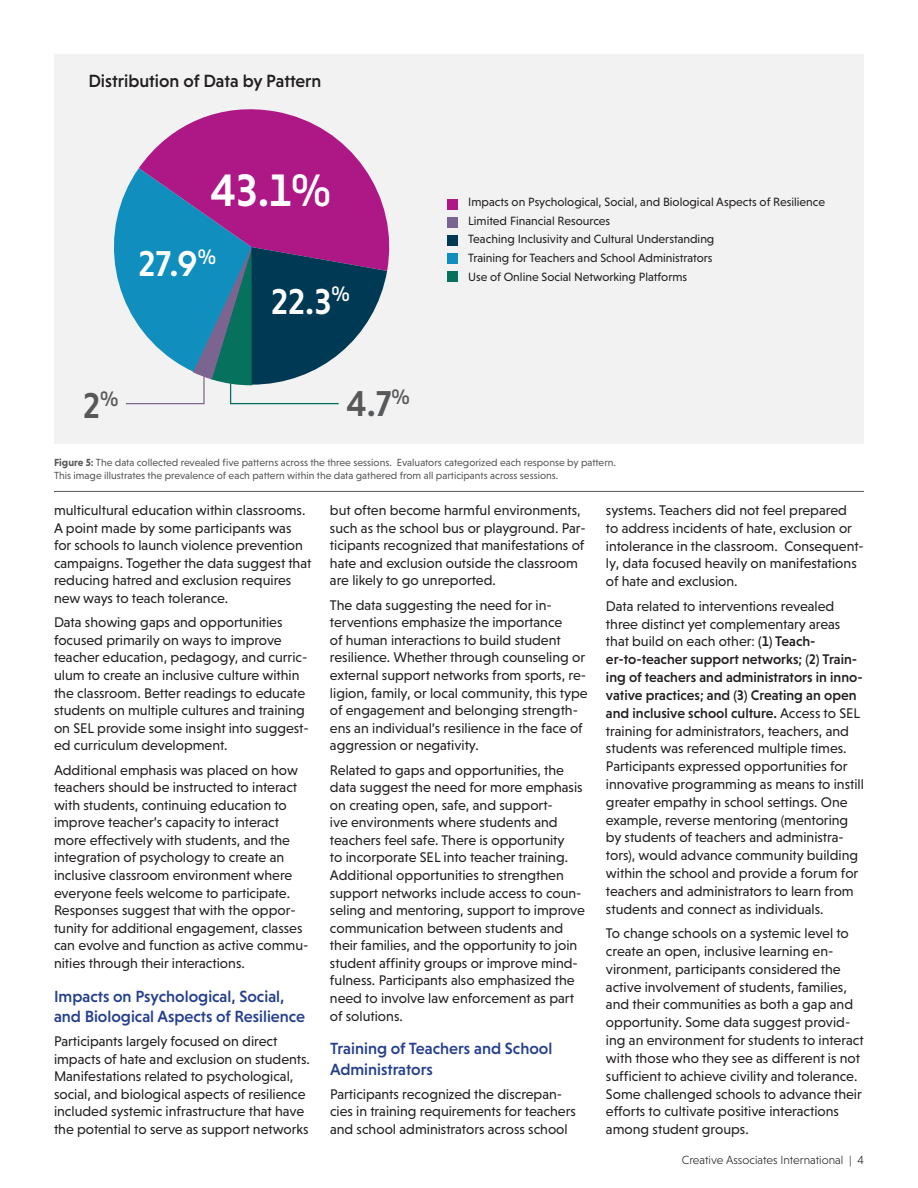
<style>
.page{position:relative;width:918px;height:1188px;background:#fff}
.page>*{position:absolute;margin:0;border:0;box-sizing:border-box;transform-origin:0 0}
.t1{font:500 46.35px "Niveau Grotesk";color:#fff}
.t2{font:500 36.6px "Niveau Grotesk";color:#fff}
.t3{font:500 36.6px "Niveau Grotesk";color:#57585a}
.t4{font:500 18px "Niveau Grotesk";color:#231f20}
.t5{font:500 16.5px/20.2px "Niveau Grotesk";color:#253f8e}
.t6{font:14.25px/17.5px "Niveau Grotesk";color:#231f20}
.t7{font:12.15px "Niveau Grotesk";color:#231f20}
.t8{font:300 12px "Niveau Grotesk";color:#231f20}
.t9{font:10.5px/12.6px "Niveau Grotesk";color:#57585a}
.s1{font-weight:700}
.s2{font-weight:500}
</style>
<div class="page">
<div style="left:54px;top:54px;width:810px;height:390px;background:#f2f2f2"></div>
<svg style="left:139px;top:109px;width:251px;height:162px;fill:#ae1786"></svg>
<svg style="left:114px;top:168px;width:273px;height:237px"></svg>
<div style="left:447px;top:235px;width:11px;height:11px;background:#003954"></div>
<div style="left:447px;top:199px;width:11px;height:11px;background:#ae1786"></div>
<div style="left:447px;top:217px;width:11px;height:11px;background:#7c6490"></div>
<div style="left:447px;top:271px;width:11px;height:11px;background:#06725d"></div>
<div style="left:447px;top:253px;width:11px;height:11px;background:#108ebe"></div>
<hr style="left:54px;top:491px;width:810px;height:1px;background:#57585a">
<p class="t4" style="left:88px;top:71px;width:235px">Distribution of Data by Pattern</p>
<p class="t1" style="left:211px;top:164px;width:122px">43.1%</p>
<p class="t2" style="left:139px;top:242px;width:79px">27.9<sup>%</sup></p>
<p class="t2" style="left:271px;top:280px;width:80px">22.3<sup>%</sup></p>
<p class="t3" style="left:83px;top:385px;width:37px">2<sup>%</sup></p>
<p class="t3" style="left:346px;top:382px;width:65px">4.7<sup>%</sup></p>
<p class="t7" style="left:468px;top:195px;width:358px">Impacts on Psychological, Social, and Biological Aspects of Resilience</p>
<p class="t7" style="left:468px;top:214px;width:144px">Limited Financial Resources</p>
<p class="t7" style="left:468px;top:232px;width:248px">Teaching Inclusivity and Cultural Understanding</p>
<p class="t7" style="left:468px;top:251px;width:246px">Training for Teachers and School Administrators</p>
<p class="t7" style="left:468px;top:270px;width:221px">Use of Online Social Networking Platforms</p>
<p class="t9" style="left:54px;top:456px;width:564px"><span class="s1">Figure 5:</span> The data collected revealed five patterns across the three sessions. Evaluators categorized each response by pattern.<br>This image illustrates the prevalence of each pattern within the data gathered from all participants across sessions.</p>
<p class="t6" style="left:54px;top:501px;width:259px">multicultural education within classrooms.<br>A point made by some participants was for schools to launch violence prevention campaigns. Together the data suggest that reducing hatred and exclusion requires new ways to teach tolerance.</p>
<p class="t6" style="left:54px;top:614px;width:256px">Data showing gaps and opportunities focused primarily on ways to improve teacher education, pedagogy, and curric&shy;ulum to create an inclusive culture within the classroom. Better readings to educate students on multiple cultures and training on SEL provide some insight into suggest&shy;ed curriculum development.</p>
<p class="t6" style="left:54px;top:761px;width:256px">Additional emphasis was placed on how teachers should be instructed to interact with students, continuing education to improve teacher’s capacity to interact more effectively with students, and the integration of psychology to create an inclusive classroom environment where everyone feels welcome to participate.<br>Responses suggest that with the oppor&shy;tunity for additional engagement, classes can evolve and function as active commu&shy;nities through their interactions.</p>
<p class="t5" style="left:54px;top:986px;width:253px">Impacts on Psychological, Social, and Biological Aspects of Resilience</p>
<p class="t6" style="left:54px;top:1032px;width:257px">Participants largely focused on direct impacts of hate and exclusion on students.<br>Manifestations related to psychological, social, and biological aspects of resilience included systemic infrastructure that have the potential to serve as support networks</p>
<p class="t6" style="left:330px;top:501px;width:257px">but often become harmful environments, such as the school bus or playground. Par&shy;ticipants recognized that manifestations of hate and exclusion outside the classroom are likely to go unreported.</p>
<p class="t6" style="left:330px;top:596px;width:259px">The data suggesting the need for in&shy;terventions emphasize the importance<br>of human interactions to build student resilience. Whether through counseling or external support networks from sports, re&shy;ligion, family, or local community, this type of engagement and belonging strength&shy;ens an individual’s resilience in the face of aggression or negativity.</p>
<p class="t6" style="left:330px;top:761px;width:257px">Related to gaps and opportunities, the data suggest the need for more emphasis on creating open, safe, and support-<br>ive environments where students and teachers feel safe. There is opportunity<br>to incorporate SEL into teacher training.<br>Additional opportunities to strengthen support networks include access to coun&shy;seling and mentoring, support to improve communication between students and their families, and the opportunity to join student affinity groups or improve mind&shy;fulness. Participants also emphasized the need to involve law enforcement as part of solutions.</p>
<p class="t5" style="left:330px;top:1038px;width:224px">Training of Teachers and School<br>Administrators</p>
<p class="t6" style="left:330px;top:1085px;width:247px">Participants recognized the discrepan&shy;cies in training requirements for teachers and school administrators across school</p>
<p class="t6" style="left:606px;top:501px;width:259px">systems. Teachers did not feel prepared<br>to address incidents of hate, exclusion or intolerance in the classroom. Consequent&shy;ly, data focused heavily on manifestations of hate and exclusion.</p>
<p class="t6" style="left:606px;top:597px;width:259px">Data related to interventions revealed three distinct yet complementary areas that build on each other: <span class="s2">(1) Teach&shy;er-to-teacher support networks; (2) Train&shy;ing of teachers and administrators in inno&shy;vative practices; and (3) Creating an open and inclusive school culture.</span> Access to SEL training for administrators, teachers, and students was referenced multiple times.<br>Participants expressed opportunities for innovative programming as means to instill greater empathy in school settings. One example, reverse mentoring (mentoring by students of teachers and administra&shy;tors), would advance community building within the school and provide a forum for teachers and administrators to learn from students and connect as individuals.</p>
<p class="t6" style="left:606px;top:924px;width:259px">To change schools on a systemic level to create an open, inclusive learning en&shy;vironment, participants considered the active involvement of students, families, and their communities as both a gap and opportunity. Some data suggest provid&shy;ing an environment for students to interact with those who they see as different is not sufficient to achieve civility and tolerance.<br>Some challenged schools to advance their efforts to cultivate positive interactions among student groups.</p>
<p class="t8" style="left:682px;top:1153px;width:184px">Creative Associates International | 4</p>
</div>
